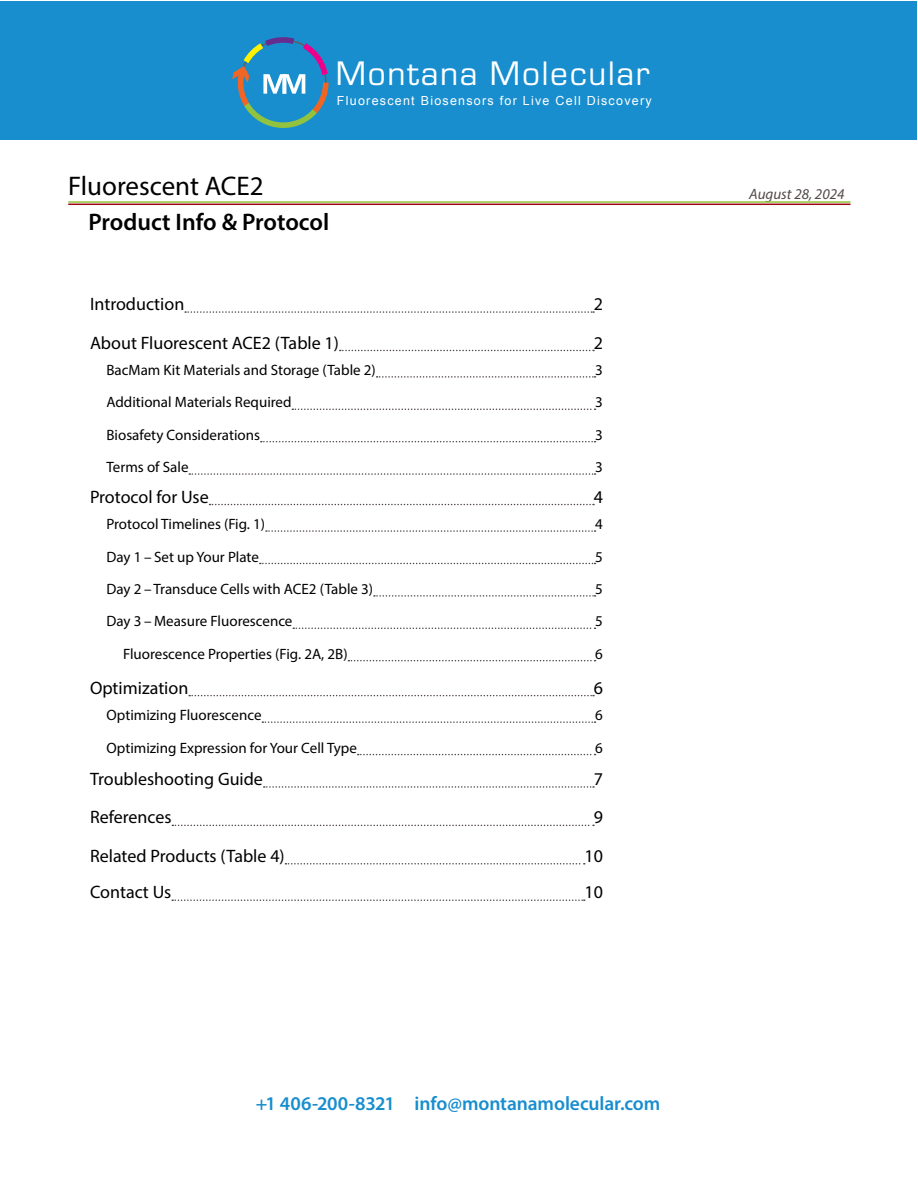
<style>
.page{position:relative;width:918px;height:1188px;background:#fff}
.page>*{position:absolute;margin:0;border:0;box-sizing:border-box;transform-origin:0 0}
.t1{font:35.4px "Eurostile";letter-spacing:.05em;color:#fff}
.Manual_Title{font:27px "Myriad Pro";color:#000}
.Manual_Subtitle{font:600 24px "Myriad Pro";color:#000}
.Tip_text{font:600 19.5px "Myriad Pro";letter-spacing:-.005em;color:#188ece}
.TOC_H1_Headings{font:18px "Myriad Pro";color:#000}
.TOC_H2_Headings{font:15px "Myriad Pro";color:#000}
.TOC_H3_Headings{font:15px "Myriad Pro";color:#000}
.Running_Head{font:italic 15px "Myriad Pro";color:#524947}
.t2{font:12.45px "Arial";letter-spacing:.1em;color:#fff}
</style>
<div class="page">
<div style="left:1px;top:1px;width:916px;height:139px;background:#188ece"></div>
<hr style="left:68px;top:204px;width:782px;height:1px;background:#9c0712">
<hr style="left:68px;top:201px;width:782px;height:2px;background:#93c43e">
<svg style="left:185px;top:311px;width:409px;height:2px"></svg>
<svg style="left:340px;top:350px;width:254px;height:1px"></svg>
<svg style="left:377px;top:376px;width:219px;height:2px"></svg>
<svg style="left:292px;top:409px;width:304px;height:1px"></svg>
<svg style="left:261px;top:441px;width:335px;height:1px"></svg>
<svg style="left:189px;top:473px;width:407px;height:2px"></svg>
<svg style="left:210px;top:504px;width:384px;height:1px"></svg>
<svg style="left:266px;top:530px;width:330px;height:2px"></svg>
<svg style="left:260px;top:563px;width:336px;height:1px"></svg>
<svg style="left:374px;top:595px;width:222px;height:2px"></svg>
<svg style="left:293px;top:628px;width:303px;height:1px"></svg>
<svg style="left:348px;top:660px;width:248px;height:1px"></svg>
<svg style="left:189px;top:695px;width:405px;height:1px"></svg>
<svg style="left:262px;top:721px;width:334px;height:2px"></svg>
<svg style="left:358px;top:754px;width:238px;height:1px"></svg>
<svg style="left:264px;top:786px;width:330px;height:2px"></svg>
<svg style="left:172px;top:825px;width:422px;height:1px"></svg>
<svg style="left:285px;top:863px;width:300px;height:2px"></svg>
<svg style="left:172px;top:899px;width:413px;height:2px"></svg>
<svg style="left:232px;top:37px;width:97px;height:91px"></svg>
<p class="t1" style="left:336px;top:50px;width:316px">Montana Molecular</p>
<p class="t2" style="left:337px;top:93px;width:316px">Fluorescent Biosensors for Live Cell Discovery</p>
<p class="Manual_Title" style="left:68px;top:169px;width:197px">Fluorescent ACE2</p>
<p class="Manual_Subtitle" style="left:88px;top:207px;width:242px">Product Info &amp; Protocol</p>
<p class="TOC_H1_Headings" style="left:90px;top:293px;width:96px">Introduction</p>
<p class="TOC_H1_Headings" style="left:594px;top:293px;width:11px">2</p>
<p class="TOC_H1_Headings" style="left:90px;top:331px;width:251px">About Fluorescent ACE2 (Table 1)</p>
<p class="TOC_H1_Headings" style="left:594px;top:331px;width:11px">2</p>
<p class="TOC_H2_Headings" style="left:106px;top:361px;width:271px">BacMam Kit Materials and Storage (Table 2)</p>
<p class="TOC_H2_Headings" style="left:595px;top:361px;width:9px">3</p>
<p class="TOC_H2_Headings" style="left:106px;top:393px;width:187px">Additional Materials Required</p>
<p class="TOC_H2_Headings" style="left:595px;top:393px;width:9px">3</p>
<p class="TOC_H2_Headings" style="left:106px;top:425px;width:155px">Biosafety Considerations</p>
<p class="TOC_H2_Headings" style="left:595px;top:425px;width:9px">3</p>
<p class="TOC_H2_Headings" style="left:106px;top:458px;width:84px">Terms of Sale</p>
<p class="TOC_H2_Headings" style="left:595px;top:458px;width:9px">3</p>
<p class="TOC_H1_Headings" style="left:90px;top:486px;width:120px">Protocol for Use</p>
<p class="TOC_H1_Headings" style="left:594px;top:486px;width:11px">4</p>
<p class="TOC_H2_Headings" style="left:106px;top:515px;width:160px">Protocol Timelines (Fig. 1)</p>
<p class="TOC_H2_Headings" style="left:595px;top:515px;width:9px">4</p>
<p class="TOC_H2_Headings" style="left:106px;top:547px;width:154px">Day 1 – Set up Your Plate</p>
<p class="TOC_H2_Headings" style="left:595px;top:547px;width:9px">5</p>
<p class="TOC_H2_Headings" style="left:106px;top:580px;width:268px">Day 2 – Transduce Cells with ACE2 (Table 3)</p>
<p class="TOC_H2_Headings" style="left:595px;top:580px;width:9px">5</p>
<p class="TOC_H2_Headings" style="left:106px;top:612px;width:188px">Day 3 – Measure Fluorescence</p>
<p class="TOC_H2_Headings" style="left:595px;top:612px;width:9px">5</p>
<p class="TOC_H3_Headings" style="left:123px;top:644px;width:226px">Fluorescence Properties (Fig. 2A, 2B)</p>
<p class="TOC_H3_Headings" style="left:595px;top:644px;width:9px">6</p>
<p class="TOC_H1_Headings" style="left:90px;top:677px;width:100px">Optimization</p>
<p class="TOC_H1_Headings" style="left:594px;top:677px;width:11px">6</p>
<p class="TOC_H2_Headings" style="left:106px;top:706px;width:157px">Optimizing Fluorescence</p>
<p class="TOC_H2_Headings" style="left:595px;top:706px;width:9px">6</p>
<p class="TOC_H2_Headings" style="left:106px;top:738px;width:252px">Optimizing Expression for Your Cell Type</p>
<p class="TOC_H2_Headings" style="left:595px;top:738px;width:9px">6</p>
<p class="TOC_H1_Headings" style="left:90px;top:768px;width:174px">Troubleshooting Guide</p>
<p class="TOC_H1_Headings" style="left:594px;top:768px;width:11px">7</p>
<p class="TOC_H1_Headings" style="left:90px;top:806px;width:83px">References</p>
<p class="TOC_H1_Headings" style="left:594px;top:806px;width:11px">9</p>
<p class="TOC_H1_Headings" style="left:90px;top:845px;width:196px">Related Products (Table 4)</p>
<p class="TOC_H1_Headings" style="left:585px;top:845px;width:20px">10</p>
<p class="TOC_H1_Headings" style="left:90px;top:881px;width:83px">Contact Us</p>
<p class="TOC_H1_Headings" style="left:585px;top:881px;width:20px">10</p>
<p class="Tip_text" style="left:256px;top:1091px;width:406px">+1 406-200-8321 info@montanamolecular.com</p>
<p class="Running_Head" style="left:749px;top:185px;width:97px">August 28, 2024</p>
</div>
